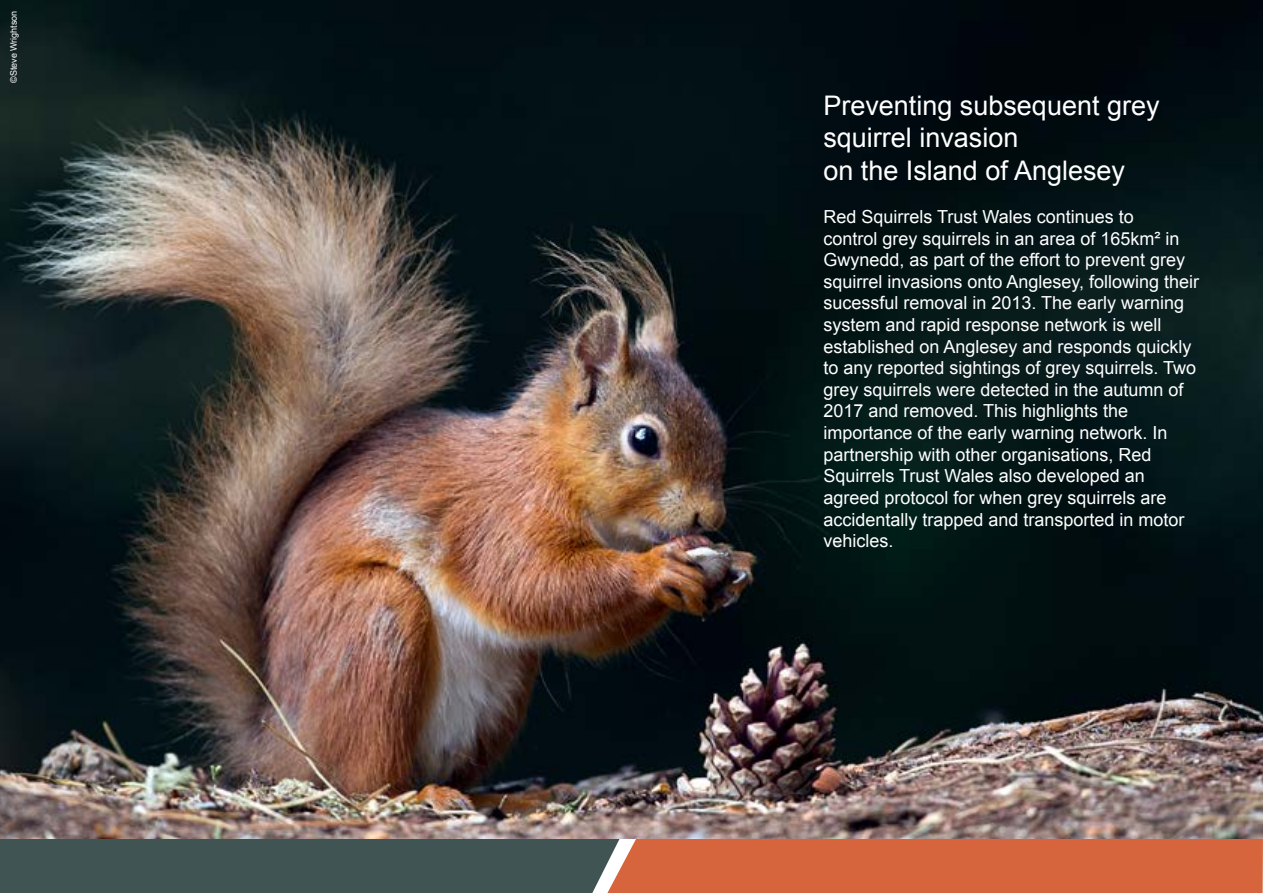
<style>
.page{position:relative;width:1263px;height:893px;background:#fff}
.page>*{position:absolute;margin:0;border:0;box-sizing:border-box;transform-origin:0 0}
.t1{font:27px/32.4px "Arial";color:#fff}
.t2{font:18px/21.6px "Arial";color:#fff}
.t3{font:9px "Arial";color:#fff}
</style>
<div class="page">
<img style="left:0;top:0;width:1263px;height:839px">
<svg style="left:0;top:839px;width:1263px;height:54px;background:#8f5e4a"></svg>
<p class="t3" style="left:8px;top:83px;width:74px;rotate:-90deg">©Steve Wrightson</p>
<h1 class="t1" style="left:823px;top:90px;width:338px">Preventing subsequent grey squirrel invasion<br>on the Island of Anglesey</h1>
<p class="t2" style="left:823px;top:206px;width:377px">Red Squirrels Trust Wales continues to<br>control grey squirrels in an area of 165km² in Gwynedd, as part of the effort to prevent grey squirrel invasions onto Anglesey, following their sucessful removal in 2013. The early warning system and rapid response network is well established on Anglesey and responds quickly to any reported sightings of grey squirrels. Two grey squirrels were detected in the autumn of 2017 and removed. This highlights the importance of the early warning network. In partnership with other organisations, Red Squirrels Trust Wales also developed an agreed protocol for when grey squirrels are accidentally trapped and transported in motor vehicles.</p>
</div>
